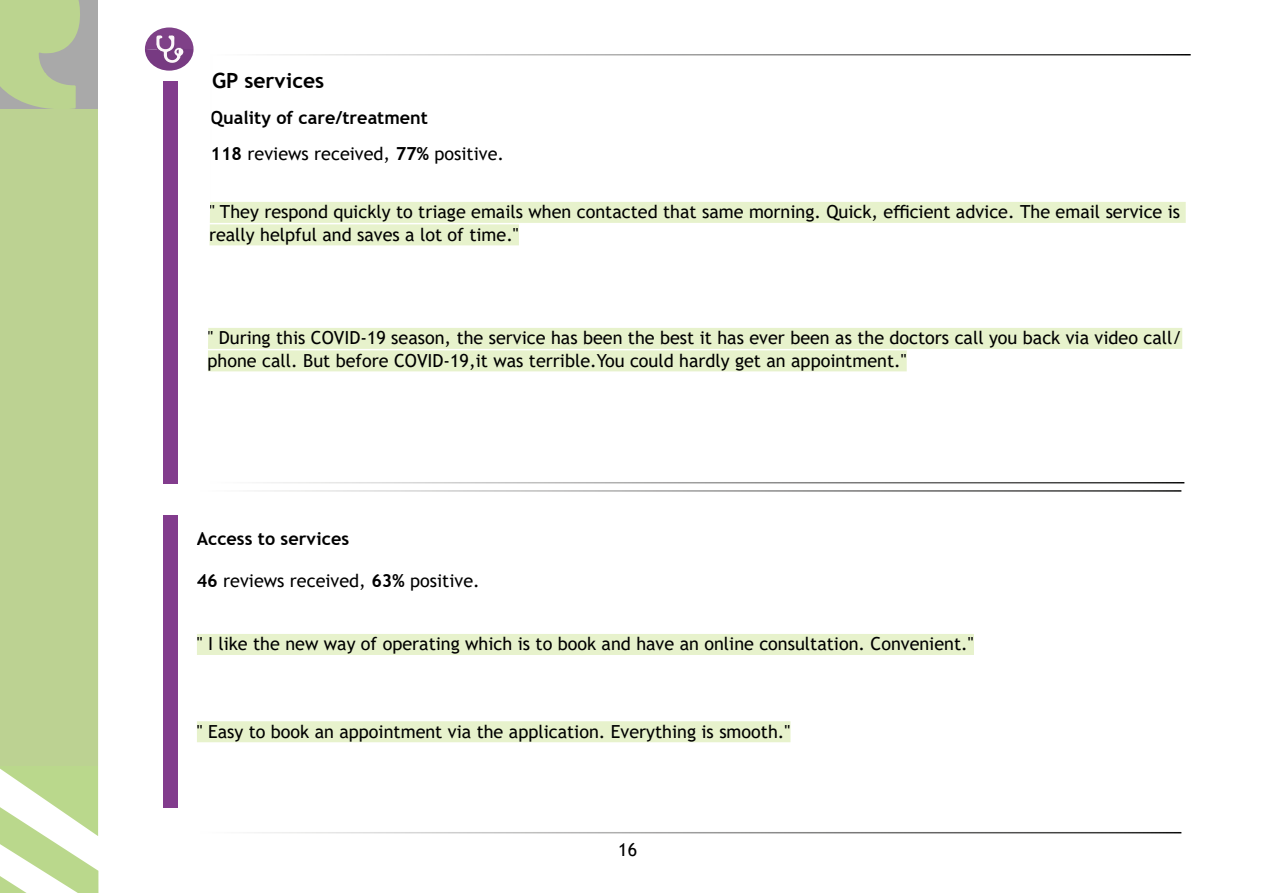
<style>
.page{position:relative;width:1263px;height:893px;background:#fff}
.page>*{position:absolute;margin:0;border:0;box-sizing:border-box;transform-origin:0 0}
.t1{font:700 21px "Trebuchet MS";color:#000}
.t2{font:18px/22.5px "Trebuchet MS";color:#000}
.t3{font:700 18px/36px "Trebuchet MS";color:#000}
.s1{font-weight:400}
.s2{font-weight:700}
</style>
<div class="page">
<svg style="left:0;top:110px;width:98px;height:696px;fill:#bad88c"></svg>
<svg style="left:0;top:806px;width:99px;height:87px"></svg>
<svg style="left:0;top:0;width:98px;height:110px;background:#b4c498"></svg>
<div style="left:1px;top:109px;width:97px;height:656px;background:#bcd292"></div>
<svg style="left:208px;top:54px;width:983px;height:430px"></svg>
<div style="left:197px;top:634px;width:777px;height:21px;background:#e7f2cc"></div>
<div style="left:197px;top:721px;width:593px;height:21px;background:#e7f2cc"></div>
<div style="left:195px;top:490px;width:987px;height:343px;border:2px solid #fff"></div>
<svg style="left:145px;top:27px;width:49px;height:44px"></svg>
<div style="left:163px;top:81px;width:14px;height:402px;background:#823c8d"></div>
<div style="left:163px;top:515px;width:14px;height:293px;background:#823c8d"></div>
<p class="t1" style="left:212px;top:67px;width:114px">GP services</p>
<p class="t3" style="left:211px;top:99px;width:295px">Quality of care/treatment<br>118 <span class="s1">reviews received,</span> 77% <span class="s1">positive.</span></p>
<p class="t2" style="left:209px;top:201px;width:973px">" They respond quickly to triage emails when contacted that same morning. Quick, efficient advice. The email service is really helpful and saves a lot of time."</p>
<p class="t2" style="left:208px;top:327px;width:976px">" During this COVID-19 season, the service has been the best it has ever been as the doctors call you back via video call/ phone call. But before COVID-19,it was terrible.You could hardly get an appointment."</p>
<p class="t3" style="left:197px;top:521px;width:154px">Access to services</p>
<p class="t2" style="left:197px;top:570px;width:284px"><span class="s2">46</span> reviews received, <span class="s2">63%</span> positive.</p>
<p class="t2" style="left:197px;top:633px;width:778px">" I like the new way of operating which is to book and have an online consultation. Convenient."</p>
<p class="t2" style="left:197px;top:720px;width:595px">" Easy to book an appointment via the application. Everything is smooth."</p>
<p class="t2" style="left:618px;top:838px;width:20px">16</p>
</div>
